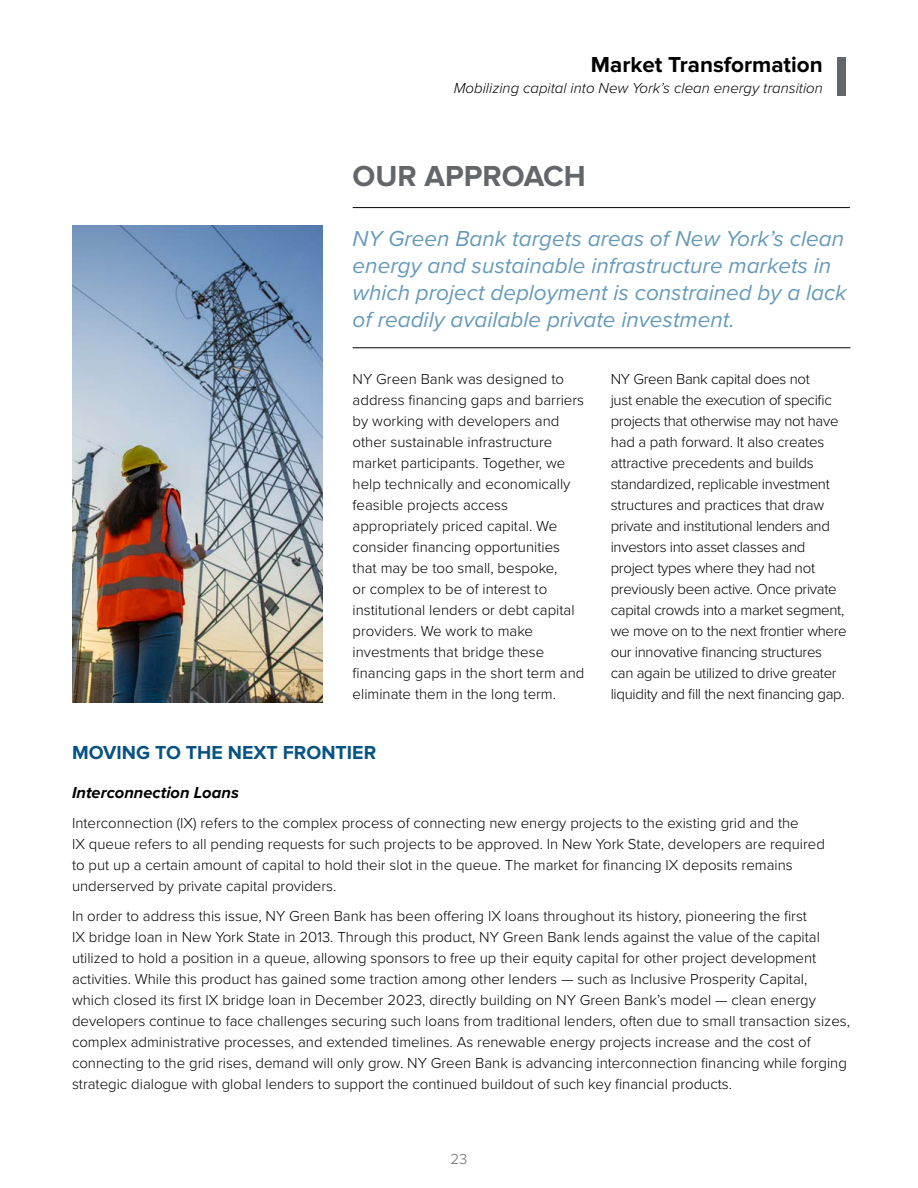
<style>
.page{position:relative;width:918px;height:1188px;background:#fff}
.page>*{position:absolute;margin:0;border:0;box-sizing:border-box;transform-origin:0 0}
._2024_-_H2_-_Heading{font:700 30px "Proxima Nova";color:#63666a}
._2024_-_Between_the_Lines{font:italic 22.5px/27px "Proxima Nova";color:#669ab9}
.t1{font:700 22.5px "Proxima Nova";color:#000}
._2024_-_H3_-_Heading{font:700 19.5px "Proxima Nova";color:#075384}
._2024_-_H3_Subheading{font:italic 700 16.5px "Proxima Nova";color:#000101}
._2024_-_Body{font:300 15px/21px "Proxima Nova";color:#000}
._2024_-_Body-2{font:300 15px/21px "Proxima Nova";letter-spacing:-.02em;color:#000}
.t2{font:italic 300 15px "Proxima Nova";color:#000}
.t3{font:300 15px "Proxima Nova";color:#63666a}
</style>
<div class="page">
<hr style="left:353px;top:207px;width:497px;height:1px;background:#000">
<hr style="left:353px;top:347px;width:497px;height:1px;background:#000">
<img style="left:72px;top:226px;width:250px;height:477px">
<div style="left:837px;top:57px;width:9px;height:39px;background:#63666a"></div>
<h2 class="t1" style="left:591px;top:51px;width:233px">Market Transformation</h2>
<p class="t2" style="left:454px;top:77px;width:371px">Mobilizing capital into New York’s clean energy transition</p>
<h2 class="_2024_-_H2_-_Heading" style="left:353px;top:158px;width:235px">OUR APPROACH</h2>
<p class="_2024_-_Between_the_Lines" style="left:353px;top:224px;width:496px">NY Green Bank targets areas of New York’s clean energy and sustainable infrastructure markets in which project deployment is constrained by a lack of readily available private investment.</p>
<p class="_2024_-_Body" style="left:353px;top:367px;width:233px">NY Green Bank was designed to address financing gaps and barriers by working with developers and other sustainable infrastructure market participants. Together, we help technically and economically feasible projects access appropriately priced capital. We consider financing opportunities that may be too small, bespoke,<br>or complex to be of interest to institutional lenders or debt capital providers. We work to make investments that bridge these financing gaps in the short term and eliminate them in the long term.</p>
<p class="_2024_-_Body-2" style="left:611px;top:367px;width:238px">NY Green Bank capital does not<br>just enable the execution of specific projects that otherwise may not have had a path forward. It also creates attractive precedents and builds standardized, replicable investment structures and practices that draw private and institutional lenders and investors into asset classes and project types where they had not previously been active. Once private capital crowds into a market segment, we move on to the next frontier where our innovative financing structures can again be utilized to drive greater liquidity and fill the next financing gap.</p>
<h3 class="_2024_-_H3_-_Heading" style="left:72px;top:741px;width:306px">MOVING TO THE NEXT FRONTIER</h3>
<p class="_2024_-_H3_Subheading" style="left:72px;top:780px;width:168px">Interconnection Loans</p>
<p class="_2024_-_Body" style="left:72px;top:811px;width:755px">Interconnection (IX) refers to the complex process of connecting new energy projects to the existing grid and the<br>IX queue refers to all pending requests for such projects to be approved. In New York State, developers are required to put up a certain amount of capital to hold their slot in the queue. The market for financing IX deposits remains underserved by private capital providers.</p>
<p class="_2024_-_Body" style="left:72px;top:904px;width:780px">In order to address this issue, NY Green Bank has been offering IX loans throughout its history, pioneering the first<br>IX bridge loan in New York State in 2013. Through this product, NY Green Bank lends against the value of the capital utilized to hold a position in a queue, allowing sponsors to free up their equity capital for other project development activities. While this product has gained some traction among other lenders — such as Inclusive Prosperity Capital,<br>which closed its first IX bridge loan in December 2023, directly building on NY Green Bank’s model — clean energy developers continue to face challenges securing such loans from traditional lenders, often due to small transaction sizes, complex administrative processes, and extended timelines. As renewable energy projects increase and the cost of connecting to the grid rises, demand will only grow. NY Green Bank is advancing interconnection financing while forging strategic dialogue with global lenders to support the continued buildout of such key financial products.</p>
<p class="t3" style="left:451px;top:1148px;width:18px">23</p>
</div>
